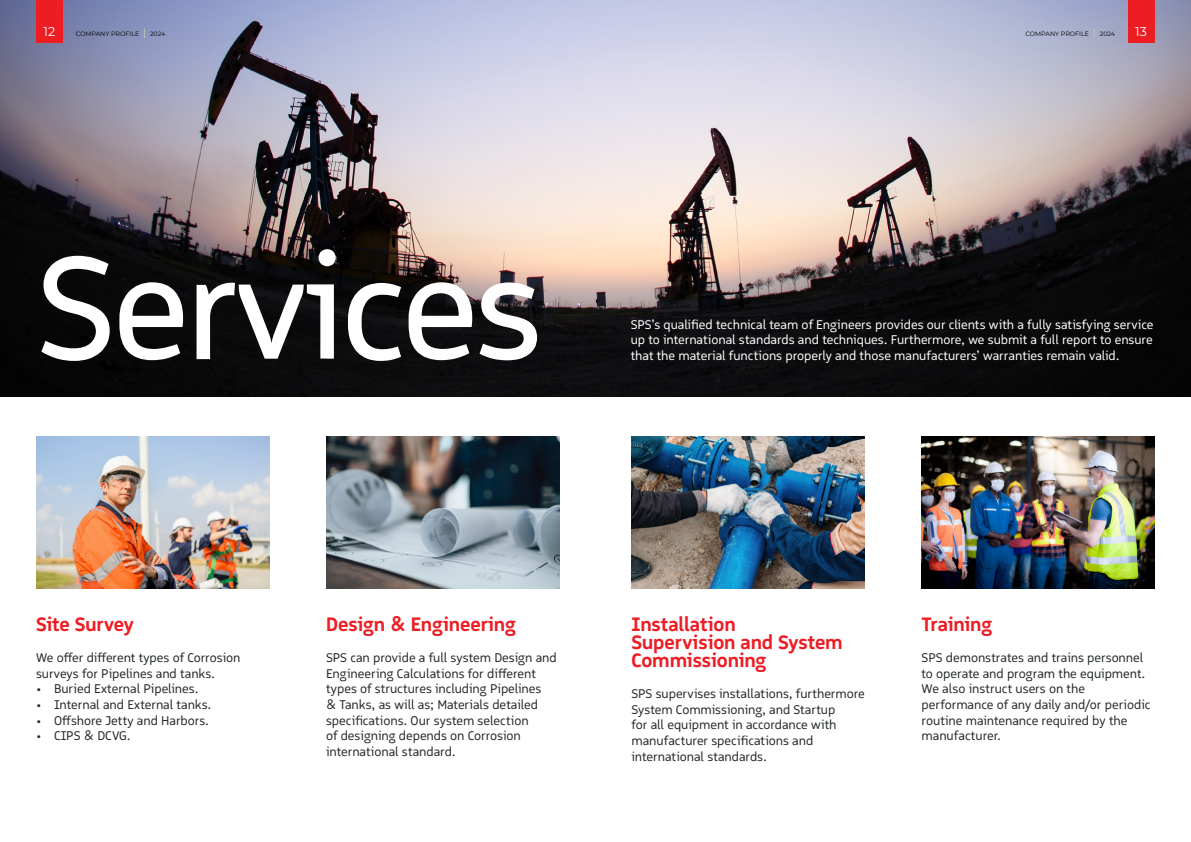
<style>
.page{position:relative;width:1191px;height:842px;background:#fff}
.page>*{position:absolute;margin:0;border:0;box-sizing:border-box;transform-origin:0 0}
.t1{font:150px "Logical";letter-spacing:-.025em;color:#fff}
.t2{font:700 20px/18px "Logical";letter-spacing:-.005em;color:#ed1d24}
.t3{font:13px/15.6px "Logical";color:#24282b}
.t4{font:13px/15.6px "Logical";color:#fff;text-align:justify}
.t5{font:12.6px "Montserrat";color:#fff}
.t6{font:6.3px "Montserrat";color:#000}
.t7{font:6.2px "Montserrat";letter-spacing:-.005em;color:#000}
</style>
<div class="page">
<img style="left:0;top:0;width:1191px;height:397px">
<img style="left:36px;top:437px;width:233px;height:152px">
<img style="left:326px;top:437px;width:233px;height:152px">
<img style="left:631px;top:437px;width:234px;height:152px">
<img style="left:921px;top:437px;width:234px;height:152px">
<div style="left:36px;top:0;width:27px;height:43px;background:#ed1d24"></div>
<div style="left:1127px;top:0;width:27px;height:43px;background:#ed1d24"></div>
<p class="t5" style="left:44px;top:23px;width:13px">12</p>
<p class="t6" style="left:76px;top:30px;width:65px">COMPANY PROFILE</p>
<p class="t7" style="left:150px;top:30px;width:17px">2024</p>
<p class="t6" style="left:1025px;top:30px;width:65px">COMPANY PROFILE</p>
<p class="t7" style="left:1099px;top:30px;width:17px">2024</p>
<p class="t5" style="left:1135px;top:23px;width:13px">13</p>
<h1 class="t1" style="left:36px;top:216px;width:508px">Services</h1>
<p class="t4" style="left:630px;top:316px;width:524px">SPS’s qualified technical team of Engineers provides our clients with a fully satisfying service up to international standards and techniques. Furthermore, we submit a full report to ensure that the material functions properly and those manufacturers’ warranties remain valid.</p>
<h2 class="t2" style="left:36px;top:615px;width:99px">Site Survey</h2>
<p class="t3" style="left:36px;top:650px;width:206px">We offer different types of Corrosion surveys for Pipelines and tanks.</p>
<p class="t3" style="left:36px;top:681px;width:164px">• Buried External Pipelines.</p>
<p class="t3" style="left:36px;top:697px;width:177px">• Internal and External tanks.</p>
<p class="t3" style="left:36px;top:712px;width:175px">• Offshore Jetty and Harbors.</p>
<p class="t3" style="left:36px;top:728px;width:96px">• CIPS &amp; DCVG.</p>
<h2 class="t2" style="left:326px;top:615px;width:191px">Design &amp; Engineering</h2>
<p class="t3" style="left:326px;top:650px;width:232px">SPS can provide a full system Design and Engineering Calculations for different types of structures including Pipelines<br>&amp; Tanks, as will as; Materials detailed specifications. Our system selection<br>of designing depends on Corrosion international standard.</p>
<h2 class="t2" style="left:631px;top:615px;width:213px">Installation<br>Supervision and System<br>Commissioning</h2>
<p class="t3" style="left:631px;top:686px;width:235px">SPS supervises installations, furthermore System Commissioning, and Startup<br>for all equipment in accordance with manufacturer specifications and international standards.</p>
<h2 class="t2" style="left:921px;top:615px;width:72px">Training</h2>
<p class="t3" style="left:921px;top:650px;width:230px">SPS demonstrates and trains personnel to operate and program the equipment.<br>We also instruct users on the performance of any daily and/or periodic routine maintenance required by the manufacturer.</p>
</div>
